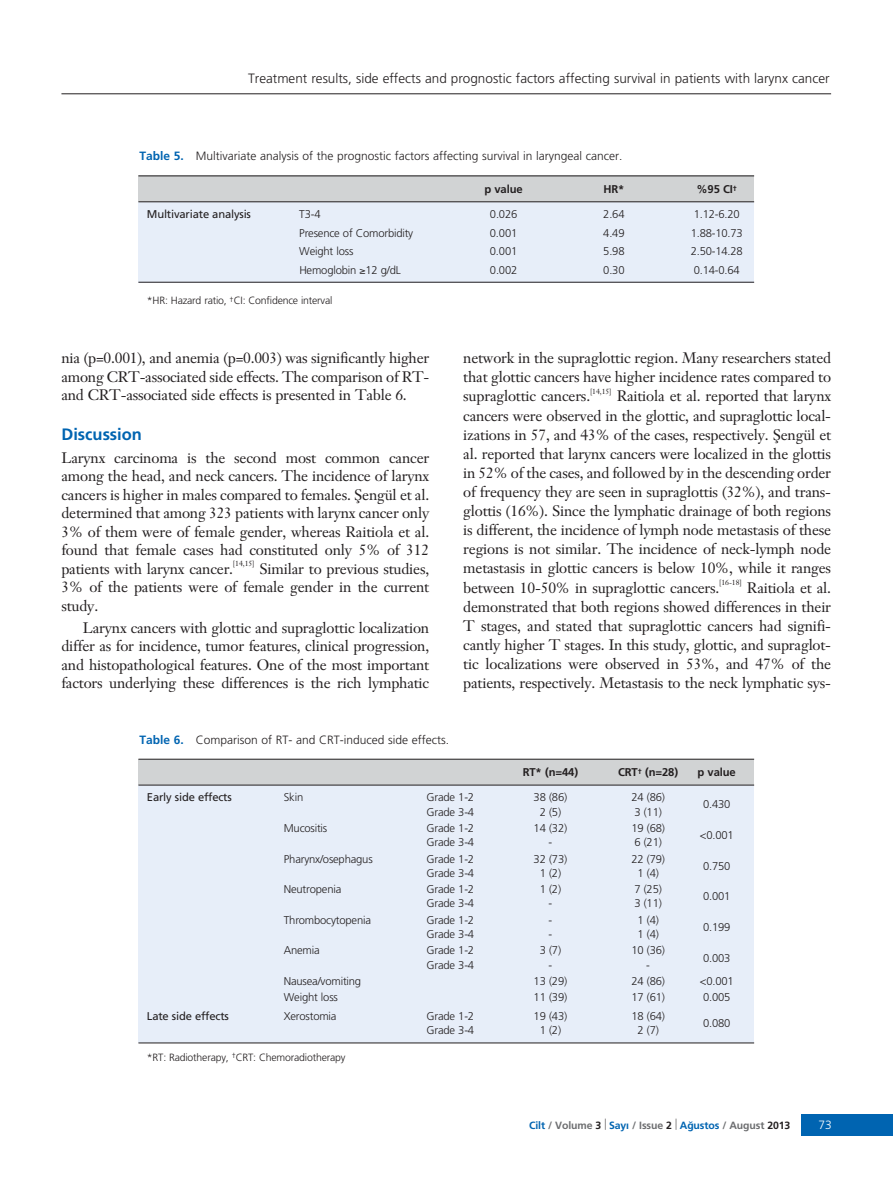
<style>
.page{position:relative;width:893px;height:1191px;background:#fff}
.page>*{position:absolute;margin:0;border:0;box-sizing:border-box;transform-origin:0 0}
.t1{font:700 16.5px "Frutiger";color:#0064b1}
.t2{font:15px/19px "Janson Text";letter-spacing:-.015em;color:#231f20;text-align:justify}
.t3{font:300 13.5px "Frutiger";color:#231f20}
.t4{font:300 12px "Frutiger";color:#231f20}
.t5{font:300 12px "Frutiger";color:#fff}
.t6{font:300 11.25px "Frutiger";letter-spacing:-.015em;color:#231f20}
.t7{font:11.25px "Frutiger";letter-spacing:-.015em;color:#231f20}
.t8{font:700 11.25px "Frutiger";letter-spacing:-.01em;color:#231f20}
.t9{font:300 10.5px "Frutiger";letter-spacing:-.015em;color:#231f20}
.t10{font:700 10.5px "Frutiger";letter-spacing:-.01em;color:#6d6e70}
.t11{font:7.5px "Janson Text";letter-spacing:-.015em;color:#231f20}
.s1{font-weight:700;color:#0064b1}
.s2{color:#0064b1}
.s3{color:#231f20}
</style>
<div class="page">
<div style="left:801px;top:1114px;width:92px;height:21px;background:#0064b1"></div>
<hr style="left:61px;top:93px;width:770px;height:1px;background:#231f20">
<div style="left:138px;top:176px;width:616px;height:26px;background:#d1d3d4"></div>
<div style="left:138px;top:202px;width:616px;height:80px;background:#e7eef9"></div>
<hr style="left:138px;top:176px;width:616px;height:1px;background:#231f20">
<hr style="left:138px;top:201px;width:616px;height:1px;background:#231f20">
<hr style="left:138px;top:282px;width:616px;height:1px;background:#231f20">
<div style="left:138px;top:759px;width:616px;height:26px;background:#d1d3d4"></div>
<div style="left:138px;top:785px;width:616px;height:257px;background:#e7eef9"></div>
<hr style="left:138px;top:759px;width:616px;height:1px;background:#231f20">
<hr style="left:138px;top:785px;width:616px;height:1px;background:#231f20">
<hr style="left:138px;top:1042px;width:616px;height:1px;background:#231f20">
<p class="t3" style="left:248px;top:73px;width:583px">Treatment results, side effects and prognostic factors affecting survival in patients with larynx cancer</p>
<p class="t4" style="left:139px;top:151px;width:485px"><span class="s1">Table 5.</span> Multivariate analysis of the prognostic factors affecting survival in laryngeal cancer.</p>
<p class="t8" style="left:484px;top:185px;width:40px">p value</p>
<p class="t8" style="left:603px;top:185px;width:22px">HR*</p>
<p class="t8" style="left:696px;top:185px;width:42px">%95 CI<sup>†</sup></p>
<p class="t7" style="left:147px;top:209px;width:106px">Multivariate analysis</p>
<p class="t6" style="left:299px;top:209px;width:23px">T3-4</p>
<p class="t6" style="left:490px;top:209px;width:29px">0.026</p>
<p class="t6" style="left:603px;top:209px;width:23px">2.64</p>
<p class="t6" style="left:694px;top:209px;width:48px">1.12-6.20</p>
<p class="t6" style="left:299px;top:228px;width:115px">Presence of Comorbidity</p>
<p class="t6" style="left:490px;top:228px;width:29px">0.001</p>
<p class="t6" style="left:603px;top:228px;width:23px">4.49</p>
<p class="t6" style="left:691px;top:228px;width:54px">1.88-10.73</p>
<p class="t6" style="left:299px;top:246px;width:56px">Weight loss</p>
<p class="t6" style="left:490px;top:246px;width:29px">0.001</p>
<p class="t6" style="left:603px;top:246px;width:23px">5.98</p>
<p class="t6" style="left:691px;top:246px;width:54px">2.50-14.28</p>
<p class="t6" style="left:299px;top:265px;width:103px">Hemoglobin ≥12 g/dL</p>
<p class="t6" style="left:490px;top:265px;width:29px">0.002</p>
<p class="t6" style="left:603px;top:265px;width:23px">0.30</p>
<p class="t6" style="left:694px;top:265px;width:48px">0.14-0.64</p>
<p class="t9" style="left:147px;top:296px;width:187px">*HR: Hazard ratio, <sup>†</sup>CI: Confidence interval</p>
<p class="t2" style="left:61px;top:350px;width:369px;line-height:18.3px">nia (p=0.001), and anemia (p=0.003) was significantly higher among CRT-associated side effects. The comparison of RT&shy;and CRT-associated side effects is presented in Table 6.</p>
<p class="t1" style="left:61px;top:427px;width:82px">Discussion</p>
<p class="t2" style="left:61px;top:450px;width:369px;line-height:18.5px">Larynx carcinoma is the second most common cancer among the head, and neck cancers. The incidence of larynx cancers is higher in males compared to females. fiengül et al. determined that among 323 patients with larynx cancer only 3% of them were of female gender, whereas Raitiola et al. found that female cases had constituted only 5% of 312 patients with larynx cancer.</p>
<p class="t11" style="left:233px;top:560px;width:23px">[14,15]</p>
<p class="t2" style="left:61px;top:560px;width:369px;line-height:18.5px;text-indent:198px">Similar to previous studies, 3% of the patients were of female gender in the current study.</p>
<p class="t2" style="left:61px;top:620px;width:369px;line-height:18.3px;text-indent:21px">Larynx cancers with glottic and supraglottic localization differ as for incidence, tumor features, clinical progression, and histopathological features. One of the most important factors underlying these differences is the rich lymphatic</p>
<p class="t2" style="left:463px;top:350px;width:369px">network in the supraglottic region. Many researchers stated that glottic cancers have higher incidence rates compared to supraglottic cancers.</p>
<p class="t11" style="left:590px;top:388px;width:23px">[14,15]</p>
<p class="t2" style="left:463px;top:388px;width:369px;text-indent:153px">Raitiola et al. reported that larynx cancers were observed in the glottic, and supraglottic local&shy;izations in 57, and 43% of the cases, respectively. fiengül et al. reported that larynx cancers were localized in the glottis in 52% of the cases, and followed by in the descending order of frequency they are seen in supraglottis (32%), and trans&shy;glottis (16%). Since the lymphatic drainage of both regions is different, the incidence of lymph node metastasis of these regions is not similar. The incidence of neck-lymph node metastasis in glottic cancers is below 10%, while it ranges between 10-50% in supraglottic cancers.</p>
<p class="t11" style="left:719px;top:579px;width:24px">[16-18]</p>
<p class="t2" style="left:463px;top:579px;width:369px;text-indent:284px">Raitiola et al. demonstrated that both regions showed differences in their T stages, and stated that supraglottic cancers had signifi&shy;cantly higher T stages. In this study, glottic, and supraglot&shy;tic localizations were observed in 53%, and 47% of the patients, respectively. Metastasis to the neck lymphatic sys-</p>
<p class="t4" style="left:139px;top:734px;width:311px"><span class="s1">Table 6.</span> Comparison of RT- and CRT-induced side effects.</p>
<p class="t8" style="left:523px;top:768px;width:57px">RT* (n=44)</p>
<p class="t8" style="left:618px;top:768px;width:61px">CRT<sup>†</sup> (n=28)</p>
<p class="t8" style="left:698px;top:768px;width:40px">p value</p>
<p class="t7" style="left:147px;top:793px;width:86px">Early side effects</p>
<p class="t6" style="left:284px;top:793px;width:21px">Skin</p>
<p class="t6" style="left:427px;top:793px;width:49px">Grade 1-2</p>
<p class="t6" style="left:534px;top:793px;width:35px">38 (86)</p>
<p class="t6" style="left:631px;top:793px;width:35px">24 (86)</p>
<p class="t6" style="left:427px;top:807px;width:49px">Grade 3-4</p>
<p class="t6" style="left:540px;top:807px;width:23px">2 (5)</p>
<p class="t6" style="left:634px;top:807px;width:29px">3 (11)</p>
<p class="t6" style="left:284px;top:823px;width:45px">Mucositis</p>
<p class="t6" style="left:427px;top:823px;width:49px">Grade 1-2</p>
<p class="t6" style="left:534px;top:823px;width:35px">14 (32)</p>
<p class="t6" style="left:631px;top:823px;width:35px">19 (68)</p>
<p class="t6" style="left:427px;top:837px;width:49px">Grade 3-4</p>
<p class="t6" style="left:549px;top:837px;width:5px">-</p>
<p class="t6" style="left:634px;top:837px;width:29px">6 (21)</p>
<p class="t6" style="left:284px;top:854px;width:90px">Pharynx/osephagus</p>
<p class="t6" style="left:427px;top:854px;width:49px">Grade 1-2</p>
<p class="t6" style="left:534px;top:854px;width:35px">32 (73)</p>
<p class="t6" style="left:631px;top:854px;width:35px">22 (79)</p>
<p class="t6" style="left:427px;top:868px;width:49px">Grade 3-4</p>
<p class="t6" style="left:540px;top:868px;width:23px">1 (2)</p>
<p class="t6" style="left:637px;top:868px;width:23px">1 (4)</p>
<p class="t6" style="left:284px;top:884px;width:59px">Neutropenia</p>
<p class="t6" style="left:427px;top:884px;width:49px">Grade 1-2</p>
<p class="t6" style="left:540px;top:884px;width:23px">1 (2)</p>
<p class="t6" style="left:634px;top:884px;width:29px">7 (25)</p>
<p class="t6" style="left:427px;top:899px;width:49px">Grade 3-4</p>
<p class="t6" style="left:549px;top:899px;width:5px">-</p>
<p class="t6" style="left:634px;top:899px;width:29px">3 (11)</p>
<p class="t6" style="left:284px;top:915px;width:89px">Thrombocytopenia</p>
<p class="t6" style="left:427px;top:915px;width:49px">Grade 1-2</p>
<p class="t6" style="left:549px;top:915px;width:5px">-</p>
<p class="t6" style="left:637px;top:915px;width:23px">1 (4)</p>
<p class="t6" style="left:427px;top:929px;width:49px">Grade 3-4</p>
<p class="t6" style="left:549px;top:929px;width:5px">-</p>
<p class="t6" style="left:637px;top:929px;width:23px">1 (4)</p>
<p class="t6" style="left:284px;top:946px;width:37px">Anemia</p>
<p class="t6" style="left:427px;top:946px;width:49px">Grade 1-2</p>
<p class="t6" style="left:540px;top:946px;width:23px">3 (7)</p>
<p class="t6" style="left:631px;top:946px;width:35px">10 (36)</p>
<p class="t6" style="left:427px;top:960px;width:49px">Grade 3-4</p>
<p class="t6" style="left:549px;top:960px;width:5px">-</p>
<p class="t6" style="left:646px;top:960px;width:5px">-</p>
<p class="t6" style="left:703px;top:800px;width:29px">0.430</p>
<p class="t6" style="left:700px;top:830px;width:35px">&lt;0.001</p>
<p class="t6" style="left:703px;top:861px;width:29px">0.750</p>
<p class="t6" style="left:703px;top:892px;width:29px">0.001</p>
<p class="t6" style="left:703px;top:922px;width:29px">0.199</p>
<p class="t6" style="left:703px;top:953px;width:29px">0.003</p>
<p class="t6" style="left:284px;top:976px;width:79px">Nausea/vomiting</p>
<p class="t6" style="left:534px;top:976px;width:35px">13 (29)</p>
<p class="t6" style="left:631px;top:976px;width:35px">24 (86)</p>
<p class="t6" style="left:700px;top:976px;width:35px">&lt;0.001</p>
<p class="t6" style="left:284px;top:993px;width:56px">Weight loss</p>
<p class="t6" style="left:534px;top:993px;width:35px">11 (39)</p>
<p class="t6" style="left:631px;top:993px;width:35px">17 (61)</p>
<p class="t6" style="left:703px;top:993px;width:29px">0.005</p>
<p class="t7" style="left:147px;top:1011px;width:84px">Late side effects</p>
<p class="t6" style="left:284px;top:1011px;width:54px">Xerostomia</p>
<p class="t6" style="left:427px;top:1011px;width:49px">Grade 1-2</p>
<p class="t6" style="left:534px;top:1011px;width:35px">19 (43)</p>
<p class="t6" style="left:631px;top:1011px;width:35px">18 (64)</p>
<p class="t9" style="left:147px;top:1052px;width:200px">*RT: Radiotherapy, <sup>†</sup>CRT: Chemoradiotherapy</p>
<p class="t6" style="left:427px;top:1025px;width:49px">Grade 3-4</p>
<p class="t6" style="left:540px;top:1025px;width:23px">1 (2)</p>
<p class="t6" style="left:637px;top:1025px;width:23px">2 (7)</p>
<p class="t6" style="left:703px;top:1018px;width:29px">0.080</p>
<p class="t10" style="left:529px;top:1120px;width:263px"><span class="s2">Cilt</span> / Volume <span class="s3">3</span> <span class="s2">Say›</span> / Issue <span class="s3">2</span> <span class="s2">A¤ustos</span> / August <span class="s3">2013</span></p>
<p class="t5" style="left:818px;top:1119px;width:15px">73</p>
</div>
